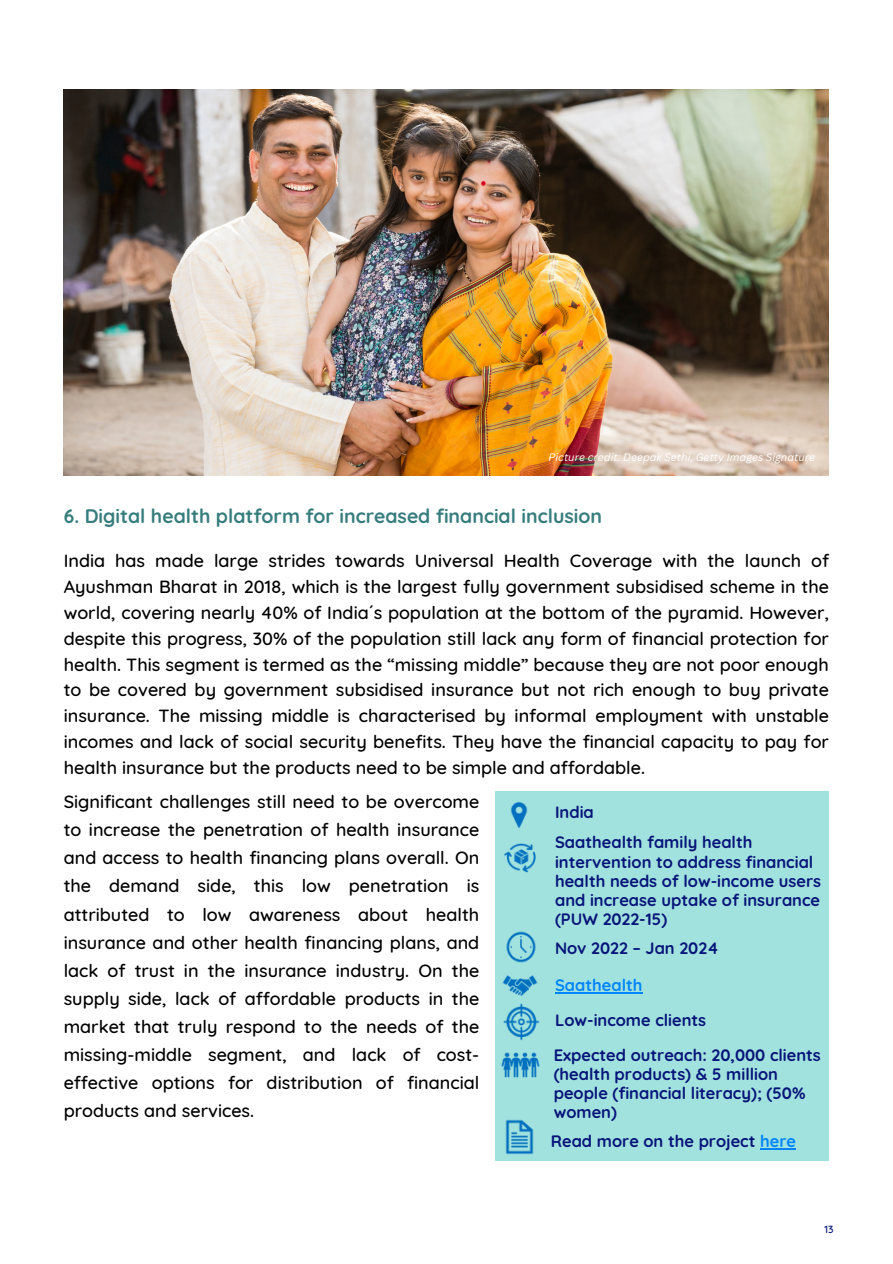
<style>
.page{position:relative;width:893px;height:1264px;background:#fff}
.page>*{position:absolute;margin:0;border:0;box-sizing:border-box;transform-origin:0 0}
.t1{font:700 19.5px "Quicksand";color:#377d7d}
.t2{font:500 18px/28px "Quicksand";color:#000;text-align:justify}
.t3{font:700 16.5px/19px "Quicksand";color:#061479}
.t4{font:700 16.5px "Quicksand";color:#0085fc}
.t5{font:italic 10.5px "Canva Sans";color:#fff}
.t6{font:500 10.5px "Quicksand";color:#061479}
.s1{color:#0085fc}
</style>
<div class="page">
<div style="left:495px;top:791px;width:334px;height:369px;background:#a2e2de"></div>
<img style="left:510px;top:802px;width:18px;height:26px">
<img style="left:504px;top:843px;width:32px;height:30px">
<img style="left:506px;top:931px;width:30px;height:32px">
<img style="left:502px;top:975px;width:36px;height:21px">
<img style="left:503px;top:1003px;width:37px;height:37px">
<img style="left:501px;top:1052px;width:39px;height:26px">
<img style="left:505px;top:1119px;width:29px;height:36px">
<hr style="left:760px;top:1148px;width:36px;height:1px;background:#0085fc">
<hr style="left:555px;top:992px;width:87px;height:1px;background:#0085fc">
<img style="left:64px;top:89px;width:764px;height:386px">
<p class="t5" style="left:548px;top:450px;width:268px">Picture credit: Deepak Sethi, Getty Images Signature</p>
<p class="t1" style="left:64px;top:504px;width:540px">6. Digital health platform for increased financial inclusion</p>
<p class="t2" style="left:64px;top:547px;width:766px;line-height:25.8px">India has made large strides towards Universal Health Coverage with the launch of Ayushman Bharat in 2018, which is the largest fully government subsidised scheme in the world, covering nearly 40% of India´s population at the bottom of the pyramid. However, despite this progress, 30% of the population still lack any form of financial protection for health. This segment is termed as the “missing middle” because they are not poor enough to be covered by government subsidised insurance but not rich enough to buy private insurance. The missing middle is characterised by informal employment with unstable incomes and lack of social security benefits. They have the financial capacity to pay for health insurance but the products need to be simple and affordable.</p>
<p class="t3" style="left:555px;top:802px;width:40px">India</p>
<p class="t2" style="left:64px;top:787px;width:417px">Significant challenges still need to be overcome to increase the penetration of health insurance and access to health financing plans overall. On the demand side, this low penetration is attributed to low awareness about health insurance and other health financing plans, and lack of trust in the insurance industry. On the supply side, lack of affordable products in the market that truly respond to the needs of the missing-middle segment, and lack of cost&shy;effective options for distribution of financial products and services.</p>
<p class="t3" style="left:555px;top:832px;width:267px">Saathealth family health intervention to address financial health needs of low-income users and increase uptake of insurance</p>
<p class="t3" style="left:555px;top:909px;width:114px">(PUW 2022-15)</p>
<p class="t3" style="left:555px;top:938px;width:165px">Nov 2022 – Jan 2024</p>
<p class="t4" style="left:555px;top:974px;width:89px">Saathealth</p>
<p class="t3" style="left:555px;top:1010px;width:153px">Low-income clients</p>
<p class="t3" style="left:553px;top:1045px;width:268px">Expected outreach: 20,000 clients (health products) &amp; 5 million people (financial literacy); (50% women)</p>
<p class="t3" style="left:550px;top:1131px;width:247px">Read more on the project <span class="s1">here</span></p>
<p class="t6" style="left:824px;top:1222px;width:11px">13</p>
</div>
